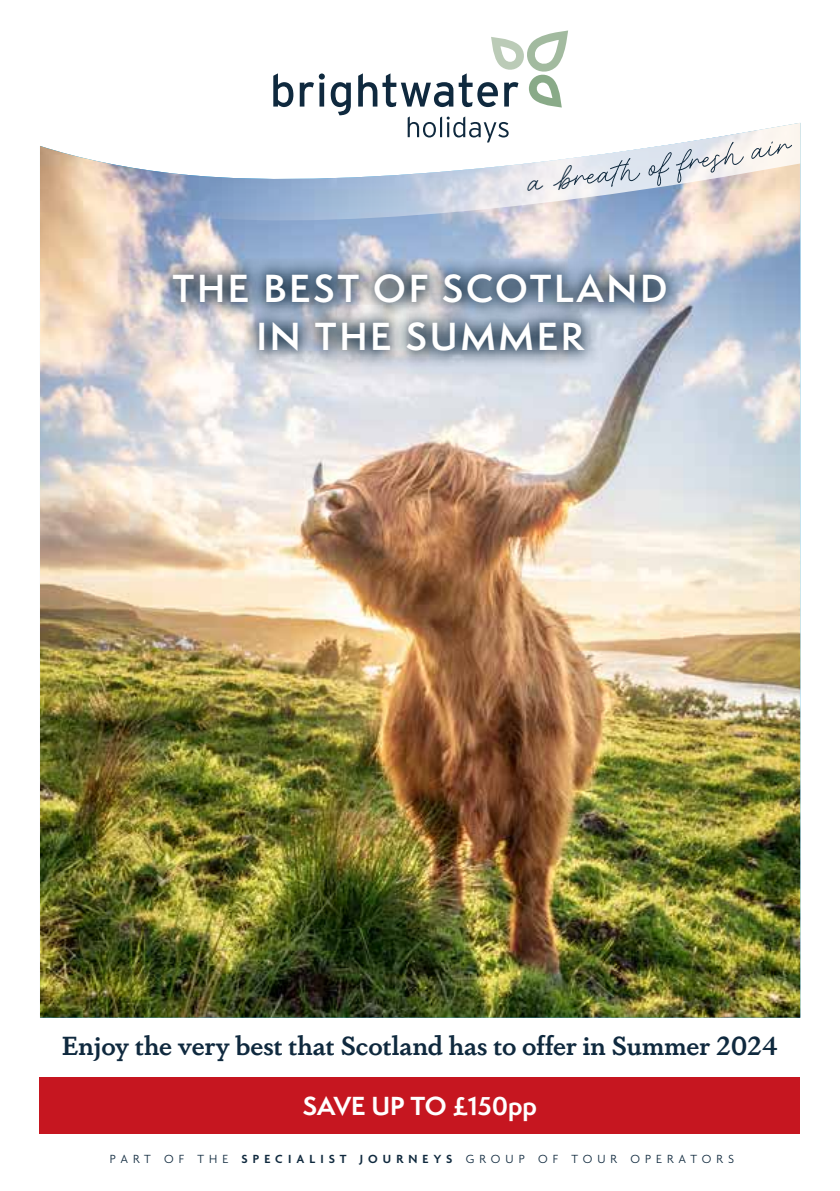
<style>
.page{position:relative;width:840px;height:1191px;background:#fff}
.page>*{position:absolute;margin:0;border:0;box-sizing:border-box;transform-origin:0 0}
.t1{font:49.6px "Adventures Unlimited Script";color:#0f293e;scale:.9 1}
.t2{font:600 36px/48px "Semplicita Pro";letter-spacing:.075em;color:#fff;text-align:center}
.t3{font:600 26px "Dapifer";color:#0f293e}
.t4{font:700 24px "Semplicita Pro";color:#fff}
.t5{font:300 12.8px "Agenda";letter-spacing:.4em;color:#0f293e}
.s1{font-weight:600}
</style>
<div class="page">
<img style="left:40px;top:222px;width:759px;height:795px">
<svg style="left:155px;top:257px;width:528px;height:112px;background:#9aa4b2"></svg>
<svg style="left:407px;top:116px;width:101px;height:7px"></svg>
<svg style="left:273px;top:73px;width:20px;height:34px"></svg>
<svg style="left:299px;top:73px;width:25px;height:34px"></svg>
<svg style="left:330px;top:82px;width:20px;height:33px"></svg>
<svg style="left:358px;top:30px;width:210px;height:78px"></svg>
<svg style="left:40px;top:123px;width:759px;height:99px"></svg>
<div style="left:40px;top:1077px;width:759px;height:57px;background:#c61620"></div>
<h1 class="t1" style="left:721px;top:134px;width:75px;rotate:-10deg">h air</h1>
<h1 class="t1" style="left:657px;top:144px;width:75px;rotate:-9deg">f fres</h1>
<h1 class="t1" style="left:595px;top:153px;width:71px;rotate:-8deg">ath o</h1>
<h1 class="t1" style="left:526px;top:161px;width:80px;rotate:-7deg">a bre</h1>
<h2 class="t2" style="left:172px;top:264px;width:496px">THE BEST OF SCOTLAND<br>IN THE SUMMER</h2>
<p class="t3" style="left:62px;top:1027px;width:717px">Enjoy the very best that Scotland has to offer in Summer 2024</p>
<p class="t4" style="left:302px;top:1088px;width:236px">SAVE UP TO £150pp</p>
<p class="t5" style="left:110px;top:1152px;width:625px">PART OF THE <span class="s1">SPECIALIST JOURNEYS</span> GROUP OF TOUR OPERATORS</p>
</div>
